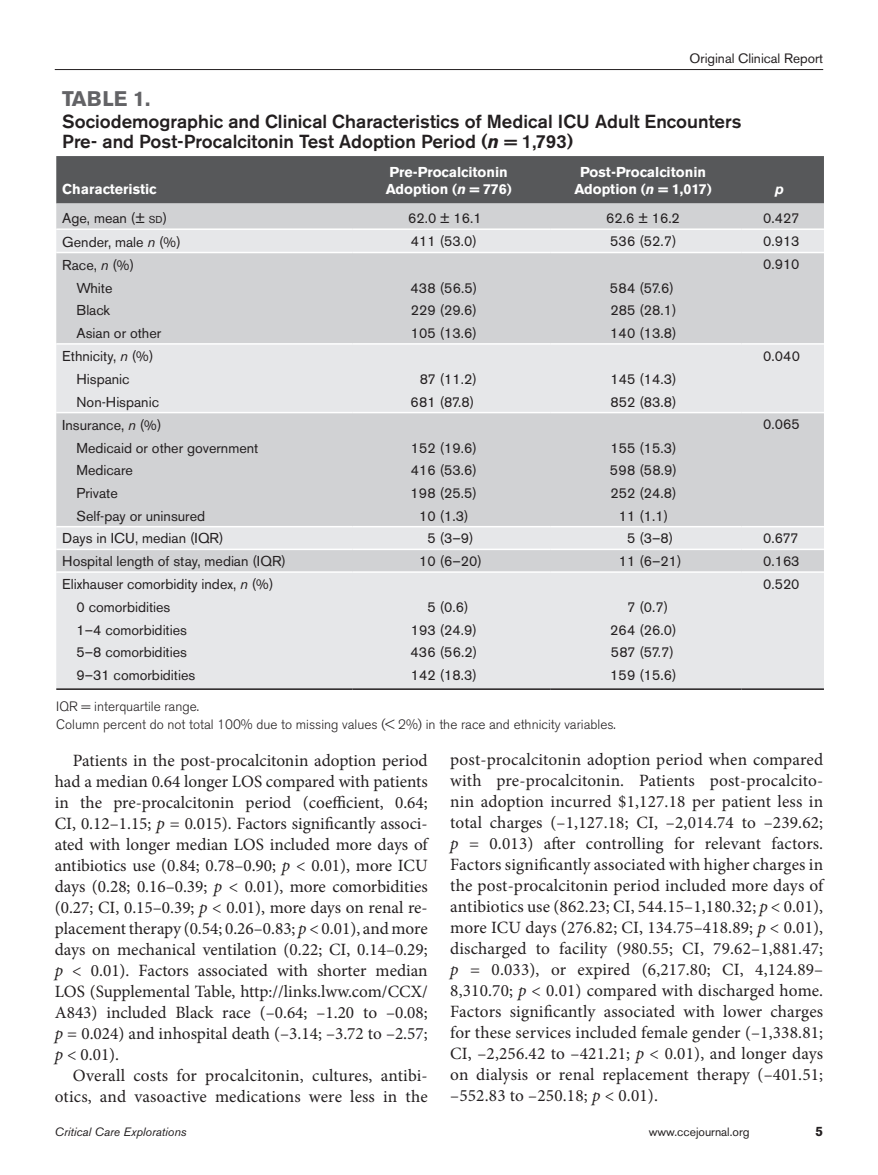
<style>
.page{position:relative;width:878px;height:1175px;background:#fff}
.page>*{position:absolute;margin:0;border:0;box-sizing:border-box;transform-origin:0 0}
.t1{font:700 21px "Akzidenz Grotesk BE";color:#636366}
.t2{font:500 18.75px/19.5px "Akzidenz Grotesk BE";color:#231f20}
.t3{font:17.25px/21px "Minion Pro";letter-spacing:.005em;color:#231f20;text-align:justify}
.t4{font:14.25px "Akzidenz Grotesk BE";color:#231f20}
.t5{font:700 14.25px/17.2px "Akzidenz Grotesk BE";color:#fff}
.t6{font:italic 700 14.25px "Akzidenz Grotesk BE";color:#fff}
.t7{font:300 13.5px/18px "Akzidenz Grotesk BE";color:#231f20}
.t8{font:13.5px "Akzidenz Grotesk BE";color:#231f20}
.t9{font:700 13.5px "Akzidenz Grotesk BE";color:#231f20}
.t10{font:italic 12px "Akzidenz Grotesk BE";color:#231f20}
.t11{font:12px "Akzidenz Grotesk BE";color:#231f20}
.s1{font-weight:700;font-style:italic}
.s2{font-style:italic}
.s3{font-size:10.05px}
</style>
<div class="page">
<hr style="left:55px;top:69px;width:768px;height:1px;background:#231f20">
<div style="left:56px;top:156px;width:768px;height:47px;background:#57585a"></div>
<div style="left:56px;top:203px;width:768px;height:25px;background:#d1d2d4"></div>
<svg style="left:56px;top:230px;width:768px;height:458px;fill:#e6e7e9"></svg>
<hr style="left:56px;top:252px;width:296px;height:1px;background:#fff">
<hr style="left:352px;top:252px;width:198px;height:1px;background:#fff">
<hr style="left:550px;top:252px;width:191px;height:1px;background:#fff">
<hr style="left:741px;top:252px;width:83px;height:1px;background:#fff">
<hr style="left:56px;top:343px;width:296px;height:2px;background:#fff">
<hr style="left:352px;top:343px;width:198px;height:2px;background:#fff">
<hr style="left:550px;top:343px;width:191px;height:2px;background:#fff">
<hr style="left:741px;top:343px;width:83px;height:2px;background:#fff">
<hr style="left:56px;top:412px;width:296px;height:1px;background:#fff">
<hr style="left:352px;top:412px;width:198px;height:1px;background:#fff">
<hr style="left:550px;top:412px;width:191px;height:1px;background:#fff">
<hr style="left:741px;top:412px;width:83px;height:1px;background:#fff">
<hr style="left:56px;top:526px;width:296px;height:1px;background:#fff">
<hr style="left:352px;top:526px;width:198px;height:1px;background:#fff">
<hr style="left:550px;top:526px;width:191px;height:1px;background:#fff">
<hr style="left:741px;top:526px;width:83px;height:1px;background:#fff">
<hr style="left:56px;top:548px;width:296px;height:2px;background:#fff">
<hr style="left:352px;top:548px;width:198px;height:2px;background:#fff">
<hr style="left:550px;top:548px;width:191px;height:2px;background:#fff">
<hr style="left:741px;top:548px;width:83px;height:2px;background:#fff">
<hr style="left:56px;top:571px;width:296px;height:2px;background:#fff">
<hr style="left:352px;top:571px;width:198px;height:2px;background:#fff">
<hr style="left:550px;top:571px;width:191px;height:2px;background:#fff">
<hr style="left:741px;top:571px;width:83px;height:2px;background:#fff">
<hr style="left:56px;top:688px;width:296px;height:2px;background:#231f20">
<hr style="left:352px;top:688px;width:198px;height:2px;background:#231f20">
<hr style="left:550px;top:688px;width:191px;height:2px;background:#231f20">
<hr style="left:741px;top:688px;width:83px;height:2px;background:#231f20">
<p class="t8" style="left:689px;top:50px;width:135px">Original Clinical Report</p>
<p class="t1" style="left:62px;top:86px;width:89px">TABLE 1.</p>
<p class="t2" style="left:62px;top:112px;width:680px">Sociodemographic and Clinical Characteristics of Medical ICU Adult Encounters<br>Pre- and Post-Procalcitonin Test Adoption Period (<span class="s1">n</span> = 1,793)</p>
<p class="t5" style="left:62px;top:180px;width:96px">Characteristic</p>
<p class="t5" style="left:386px;top:163px;width:127px">Pre-Procalcitonin<br>Adoption (<span class="s2">n</span> = 776)</p>
<p class="t5" style="left:574px;top:163px;width:139px;text-align:center">Post-Procalcitonin<br>Adoption (<span class="s2">n</span> = 1,017)</p>
<p class="t6" style="left:775px;top:180px;width:10px">p</p>
<p class="t4" style="left:62px;top:210px;width:106px">Age, mean (± <span class="s3">sd</span>)</p>
<p class="t4" style="left:408px;top:210px;width:75px">62.0 ± 16.1</p>
<p class="t4" style="left:606px;top:210px;width:75px">62.6 ± 16.2</p>
<p class="t4" style="left:763px;top:210px;width:38px">0.427</p>
<p class="t4" style="left:62px;top:233px;width:120px">Gender, male <span class="s2">n</span> (%)</p>
<p class="t4" style="left:411px;top:232px;width:67px">411 (53.0)</p>
<p class="t4" style="left:610px;top:232px;width:68px">536 (52.7)</p>
<p class="t4" style="left:763px;top:232px;width:38px">0.913</p>
<p class="t4" style="left:62px;top:256px;width:73px">Race, <span class="s2">n</span> (%)</p>
<p class="t4" style="left:763px;top:256px;width:38px">0.910</p>
<p class="t4" style="left:77px;top:279px;width:37px">White</p>
<p class="t4" style="left:410px;top:279px;width:68px">438 (56.5)</p>
<p class="t4" style="left:610px;top:279px;width:65px">584 (57.6)</p>
<p class="t4" style="left:77px;top:302px;width:35px">Black</p>
<p class="t4" style="left:411px;top:302px;width:67px">229 (29.6)</p>
<p class="t4" style="left:610px;top:302px;width:67px">285 (28.1)</p>
<p class="t4" style="left:77px;top:324px;width:86px">Asian or other</p>
<p class="t4" style="left:411px;top:324px;width:67px">105 (13.6)</p>
<p class="t4" style="left:610px;top:324px;width:68px">140 (13.8)</p>
<p class="t4" style="left:62px;top:348px;width:93px">Ethnicity, <span class="s2">n</span> (%)</p>
<p class="t4" style="left:763px;top:347px;width:39px">0.040</p>
<p class="t4" style="left:77px;top:370px;width:55px">Hispanic</p>
<p class="t4" style="left:420px;top:370px;width:58px">87 (11.2)</p>
<p class="t4" style="left:610px;top:370px;width:67px">145 (14.3)</p>
<p class="t4" style="left:77px;top:393px;width:84px">Non-Hispanic</p>
<p class="t4" style="left:410px;top:393px;width:65px">681 (87.8)</p>
<p class="t4" style="left:610px;top:393px;width:67px">852 (83.8)</p>
<p class="t4" style="left:62px;top:416px;width:101px">Insurance, <span class="s2">n</span> (%)</p>
<p class="t4" style="left:763px;top:416px;width:38px">0.065</p>
<p class="t4" style="left:77px;top:439px;width:183px">Medicaid or other government</p>
<p class="t4" style="left:411px;top:439px;width:67px">152 (19.6)</p>
<p class="t4" style="left:610px;top:439px;width:67px">155 (15.3)</p>
<p class="t4" style="left:77px;top:462px;width:58px">Medicare</p>
<p class="t4" style="left:411px;top:462px;width:67px">416 (53.6)</p>
<p class="t4" style="left:610px;top:462px;width:68px">598 (58.9)</p>
<p class="t4" style="left:77px;top:484px;width:43px">Private</p>
<p class="t4" style="left:410px;top:484px;width:68px">198 (25.5)</p>
<p class="t4" style="left:610px;top:484px;width:67px">252 (24.8)</p>
<p class="t4" style="left:77px;top:507px;width:130px">Self-pay or uninsured</p>
<p class="t4" style="left:419px;top:507px;width:51px">10 (1.3)</p>
<p class="t4" style="left:619px;top:507px;width:51px">11 (1.1)</p>
<p class="t4" style="left:62px;top:530px;width:163px">Days in ICU, median (IQR)</p>
<p class="t4" style="left:427px;top:530px;width:48px">5 (3–9)</p>
<p class="t4" style="left:627px;top:530px;width:48px">5 (3–8)</p>
<p class="t4" style="left:763px;top:530px;width:37px">0.677</p>
<p class="t4" style="left:62px;top:552px;width:225px">Hospital length of stay, median (IQR)</p>
<p class="t4" style="left:419px;top:552px;width:64px">10 (6–20)</p>
<p class="t4" style="left:619px;top:552px;width:64px">11 (6–21)</p>
<p class="t4" style="left:763px;top:552px;width:38px">0.163</p>
<p class="t4" style="left:62px;top:576px;width:213px">Elixhauser comorbidity index, <span class="s2">n</span> (%)</p>
<p class="t4" style="left:763px;top:575px;width:38px">0.520</p>
<p class="t4" style="left:77px;top:598px;width:95px">0 comorbidities</p>
<p class="t4" style="left:427px;top:598px;width:42px">5 (0.6)</p>
<p class="t4" style="left:627px;top:598px;width:42px">7 (0.7)</p>
<p class="t4" style="left:77px;top:621px;width:112px">1–4 comorbidities</p>
<p class="t4" style="left:411px;top:621px;width:67px">193 (24.9)</p>
<p class="t4" style="left:610px;top:621px;width:68px">264 (26.0)</p>
<p class="t4" style="left:77px;top:644px;width:112px">5–8 comorbidities</p>
<p class="t4" style="left:410px;top:644px;width:68px">436 (56.2)</p>
<p class="t4" style="left:611px;top:644px;width:64px">587 (57.7)</p>
<p class="t4" style="left:77px;top:666px;width:120px">9–31 comorbidities</p>
<p class="t4" style="left:411px;top:666px;width:67px">142 (18.3)</p>
<p class="t4" style="left:610px;top:666px;width:68px">159 (15.6)</p>
<p class="t7" style="left:56px;top:697px;width:561px">IQR = interquartile range.<br>Column percent do not total 100% due to missing values (&lt; 2%) in the race and ethnicity variables.</p>
<p class="t3" style="left:55px;top:749px;width:374px;text-indent:18px">Patients in the post-procalcitonin adoption period had a median 0.64 longer LOS compared with patients in the pre-procalcitonin period (coefficient, 0.64; CI, 0.12–1.15; <span class="s2">p</span> = 0.015). Factors significantly associ&shy;ated with longer median LOS included more days of antibiotics use (0.84; 0.78–0.90; <span class="s2">p</span> &lt; 0.01), more ICU days (0.28; 0.16–0.39; <span class="s2">p</span> &lt; 0.01), more comorbidities (0.27; CI, 0.15–0.39; <span class="s2">p</span> &lt; 0.01), more days on renal re&shy;placement therapy (0.54; 0.26–0.83; <span class="s2">p</span> &lt; 0.01), and more days on mechanical ventilation (0.22; CI, 0.14–0.29; <span class="s2">p</span> &lt; 0.01). Factors associated with shorter median LOS (Supplemental Table, http://links.lww.com/CCX/ A843) included Black race (–0.64; –1.20 to –0.08; <span class="s2">p</span> = 0.024) and inhospital death (–3.14; –3.72 to –2.57; <span class="s2">p</span> &lt; 0.01).</p>
<p class="t3" style="left:55px;top:1064px;width:374px;text-align:right">Overall costs for procalcitonin, cultures, antibi&shy;otics, and vasoactive medications were less in the</p>
<p class="t3" style="left:450px;top:749px;width:374px">post-procalcitonin adoption period when compared with pre-procalcitonin. Patients post-procalcito&shy;nin adoption incurred $1,127.18 per patient less in total charges (–1,127.18; CI, –2,014.74 to –239.62; <span class="s2">p</span> = 0.013) after controlling for relevant factors.<br>Factors significantly associated with higher charges in the post-procalcitonin period included more days of antibiotics use (862.23; CI, 544.15–1,180.32; <span class="s2">p</span> &lt; 0.01), more ICU days (276.82; CI, 134.75–418.89; <span class="s2">p</span> &lt; 0.01), discharged to facility (980.55; CI, 79.62–1,881.47; <span class="s2">p</span> = 0.033), or expired (6,217.80; CI, 4,124.89– 8,310.70; <span class="s2">p</span> &lt; 0.01) compared with discharged home.<br>Factors significantly associated with lower charges for these services included female gender (–1,338.81; CI, –2,256.42 to –421.21; <span class="s2">p</span> &lt; 0.01), and longer days on dialysis or renal replacement therapy (–401.51; –552.83 to –250.18; <span class="s2">p</span> &lt; 0.01).</p>
<p class="t10" style="left:55px;top:1125px;width:133px">Critical Care Explorations</p>
<p class="t11" style="left:648px;top:1125px;width:102px">www.ccejournal.org</p>
<p class="t9" style="left:815px;top:1123px;width:9px">5</p>
</div>
